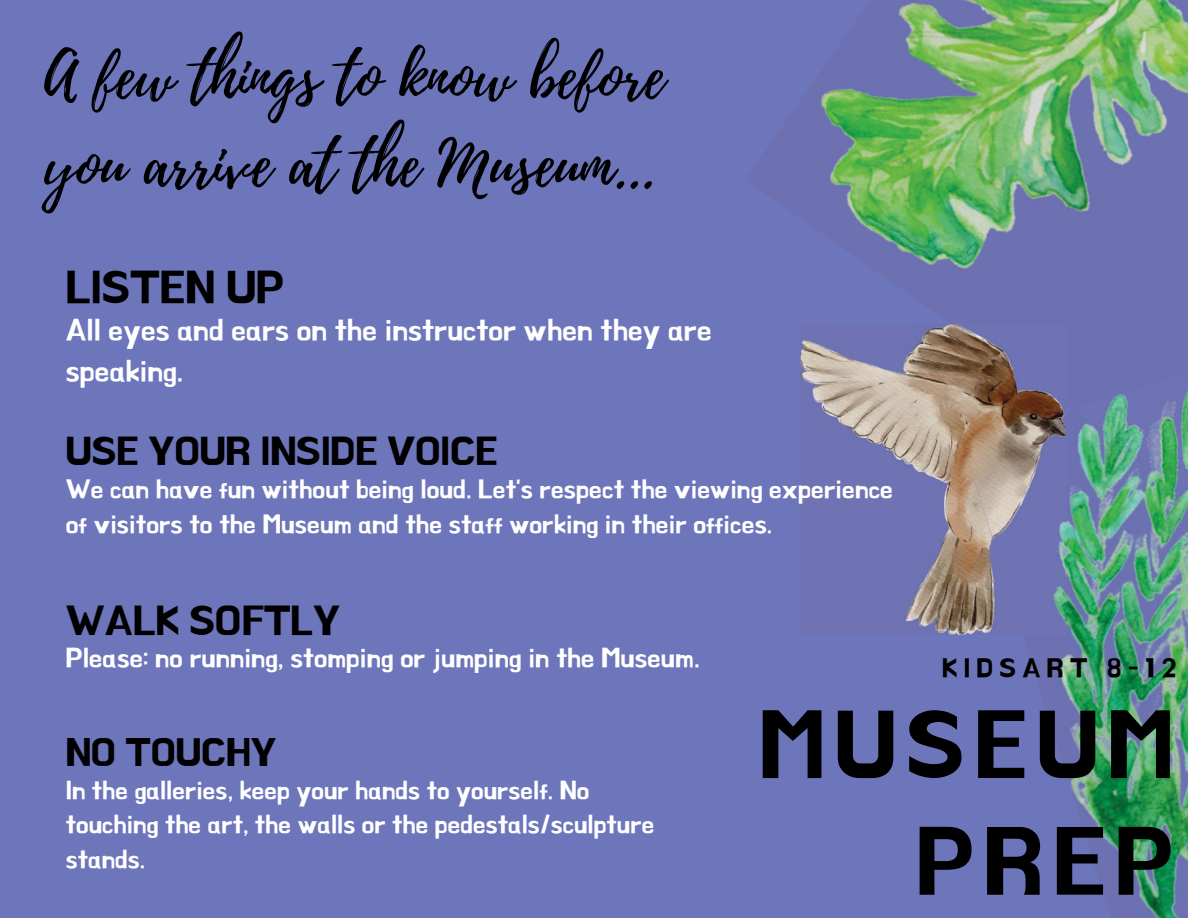
<style>
.page{position:relative;width:1188px;height:918px;background:#6d75bb}
.page>*{position:absolute;margin:0;border:0;box-sizing:border-box;transform-origin:0 0}
.t1{font:93px/116.7px "BMHANNA";letter-spacing:.1em;color:#000;text-align:right}
.t2{font:63px/88.1px "Playlist Script";color:#000}
.t3{font:44.7px "BMHANNA";color:#000}
.t4{font:40.5px "BMHANNA";color:#000}
.t5{font:39px "BMHANNA";color:#000}
.t6{font:38.25px "BMHANNA";color:#000}
.t7{font:29.85px/40.5px "BMHANNA";color:#fff}
.t8{font:27px "BMHANNA";color:#fff}
.t9{font:26.1px "BMHANNA";letter-spacing:.24em;color:#000}
.t10{font:25.95px/35.2px "BMHANNA";color:#fff}
.t11{font:25.5px/34.7px "BMHANNA";color:#fff}
</style>
<div class="page">
<img style="left:1049px;top:484px;width:139px;height:434px">
<img style="left:816px;top:0;width:372px;height:279px">
<img style="left:1072px;top:389px;width:116px;height:101px">
<img style="left:800px;top:324px;width:214px;height:259px">
<img style="left:1014px;top:405px;width:52px;height:6px">
<img style="left:903px;top:583px;width:60px;height:52px">
<img style="left:963px;top:411px;width:104px;height:224px">
<img style="left:951px;top:324px;width:113px;height:81px">
<h2 class="t2" style="left:44px;top:34px;width:622px">A few things to know before you arrive at the Museum...</h2>
<h3 class="t3" style="left:66px;top:265px;width:220px">LISTEN UP</h3>
<p class="t7" style="left:66px;top:310px;width:648px">All eyes and ears on the instructor when they are speaking.</p>
<h3 class="t5" style="left:66px;top:432px;width:433px">USE YOUR INSIDE VOICE</h3>
<p class="t10" style="left:66px;top:471px;width:829px">We can have fun without being loud. Let's respect the viewing experience of visitors to the Museum and the staff working in their offices.</p>
<h3 class="t4" style="left:66px;top:600px;width:276px">WALK SOFTLY</h3>
<p class="t8" style="left:66px;top:645px;width:636px">Please: no running, stomping or jumping in the Museum.</p>
<h3 class="t6" style="left:66px;top:734px;width:212px">NO TOUCHY</h3>
<p class="t11" style="left:66px;top:773px;width:590px">In the galleries, keep your hands to yourself. No touching the art, the walls or the pedestals/sculpture stands.</p>
<p class="t9" style="left:942px;top:655px;width:236px">KIDSART 8-12</p>
<h1 class="t1" style="left:759px;top:687px;width:416px">MUSEUM<br>PREP</h1>
</div>
